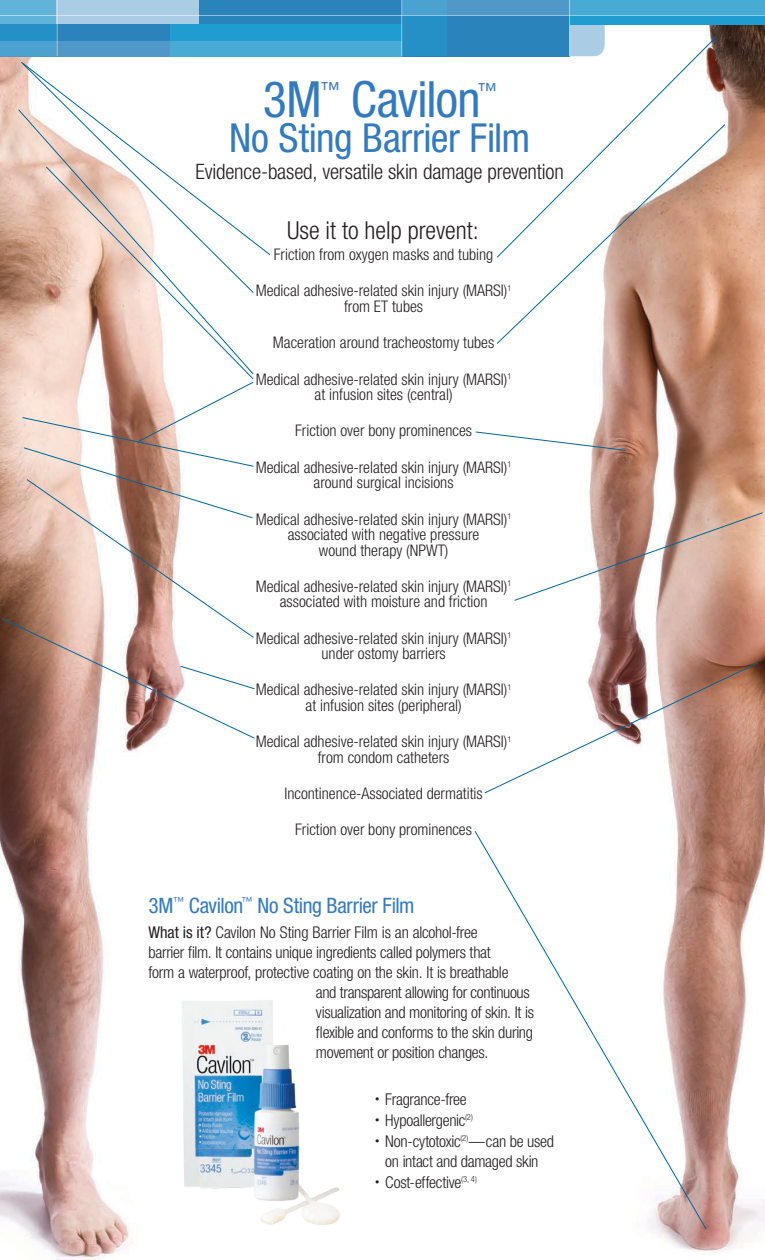
<style>
.page{position:relative;width:765px;height:1260px;background:#fff}
.page>*{position:absolute;margin:0;border:0;box-sizing:border-box;transform-origin:0 0}
.t1{font:condensed 50px "Helvetica Neue LT Std";letter-spacing:-.015em;color:#337abe}
.t2{font:condensed 40px "Helvetica Neue LT Std";letter-spacing:-.01em;color:#337abe}
.t3{font:300 condensed 24.75px "Helvetica Neue LT Std";color:#231f20}
.t4{font:300 condensed 21.25px "Helvetica Neue LT Std";letter-spacing:-.01em;color:#231f20}
.t5{font:condensed 21.25px "Helvetica Neue LT Std";letter-spacing:-.015em;color:#337abe}
.t6{font:condensed 19.5px "Helvetica Neue LT Std";color:#337abe}
.t7{font:300 condensed 16.25px/20px "Helvetica Neue LT Std";letter-spacing:-.02em;color:#231f20;text-align:center}
.t8{font:300 condensed 16px/15.5px "Helvetica Neue LT Std";color:#231f20;text-align:center}
.s1{font-weight:400}
</style>
<div class="page">
<img style="left:0;top:56px;width:194px;height:1204px">
<img style="left:589px;top:25px;width:176px;height:1228px">
<div style="left:170px;top:0;width:400px;height:56px;background:#2b83bb"></div>
<div style="left:0;top:0;width:199px;height:24px;background:#aacce5"></div>
<svg style="left:570px;top:25px;width:35px;height:11px"></svg>
<div style="left:0;top:24px;width:171px;height:32px;background:#2b83bb"></div>
<div style="left:170px;top:24px;width:232px;height:32px;background:#1f9dd0"></div>
<div style="left:570px;top:0;width:195px;height:25px;background:#1f9dd0"></div>
<svg style="left:0;top:0;width:56px;height:41px;fill:#60b3d9"></svg>
<div style="left:402px;top:0;width:45px;height:56px;background:#2490c6"></div>
<svg style="left:402px;top:0;width:363px;height:15px;background:#4ba3d0"></svg>
<svg style="left:0;top:41px;width:401px;height:15px;background:#4aa4d0"></svg>
<hr style="left:57px;top:0;width:1px;height:56px;background:#fff">
<hr style="left:401px;top:0;width:1px;height:56px;background:#fff">
<hr style="left:569px;top:0;width:1px;height:56px;background:#fff">
<hr style="left:0;top:15px;width:765px;height:1px;background:#fff">
<svg style="left:496px;top:36px;width:221px;height:88px"></svg>
<svg style="left:21px;top:62px;width:173px;height:47px"></svg>
<svg style="left:497px;top:124px;width:229px;height:220px"></svg>
<svg style="left:18px;top:109px;width:176px;height:266px"></svg>
<svg style="left:46px;top:166px;width:208px;height:214px"></svg>
<svg style="left:514px;top:512px;width:249px;height:89px"></svg>
<svg style="left:2px;top:382px;width:253px;height:357px"></svg>
<svg style="left:484px;top:662px;width:274px;height:132px"></svg>
<svg style="left:474px;top:831px;width:233px;height:399px"></svg>
<svg style="left:475px;top:431px;width:151px;height:20px"></svg>
<img style="left:153px;top:988px;width:187px;height:238px">
<h1 class="t1" style="left:263px;top:71px;width:60px">3M</h1>
<p class="t6" style="left:321px;top:77px;width:21px">™</p>
<h1 class="t1" style="left:351px;top:71px;width:131px">Cavilon</h1>
<p class="t6" style="left:477px;top:79px;width:21px">™</p>
<h2 class="t2" style="left:229px;top:115px;width:303px">No Sting Barrier Film</h2>
<h3 class="t4" style="left:196px;top:159px;width:370px">Evidence-based, versatile skin damage prevention</h3>
<h3 class="t3" style="left:287px;top:216px;width:193px">Use it to help prevent:</h3>
<p class="t8" style="left:274px;top:247px;width:221px">Friction from oxygen masks and tubing</p>
<p class="t8" style="left:256px;top:283px;width:257px">Medical adhesive-related skin injury (MARSI)<sup>1 </sup>from ET tubes</p>
<p class="t8" style="left:273px;top:335px;width:223px">Maceration around tracheostomy tubes</p>
<p class="t8" style="left:256px;top:371px;width:257px">Medical adhesive-related skin injury (MARSI)<sup>1 </sup>at infusion sites (central)</p>
<p class="t8" style="left:295px;top:423px;width:178px">Friction over bony prominences</p>
<p class="t8" style="left:256px;top:459px;width:257px">Medical adhesive-related skin injury (MARSI)<sup>1 </sup>around surgical incisions</p>
<p class="t8" style="left:256px;top:511px;width:257px">Medical adhesive-related skin injury (MARSI)<sup>1 </sup>associated with negative pressure<br>wound therapy (NPWT)</p>
<p class="t8" style="left:256px;top:578px;width:257px">Medical adhesive-related skin injury (MARSI)<sup>1 </sup>associated with moisture and friction</p>
<p class="t8" style="left:256px;top:630px;width:257px">Medical adhesive-related skin injury (MARSI)<sup>1 </sup>under ostomy barriers</p>
<p class="t8" style="left:256px;top:682px;width:257px">Medical adhesive-related skin injury (MARSI)<sup>1 </sup>at infusion sites (peripheral)</p>
<p class="t8" style="left:256px;top:734px;width:257px">Medical adhesive-related skin injury (MARSI)<sup>1 </sup>from condom catheters</p>
<p class="t8" style="left:285px;top:786px;width:200px">Incontinence-Associated dermatitis</p>
<p class="t8" style="left:295px;top:822px;width:178px">Friction over bony prominences</p>
<h3 class="t5" style="left:148px;top:893px;width:268px">3M<sup>™</sup> Cavilon<sup>™</sup> No Sting Barrier Film</h3>
<p class="t7" style="left:148px;top:922px;width:331px"><span class="s1">What is it?</span> Cavilon No Sting Barrier Film is an alcohol-free</p>
<p class="t7" style="left:148px;top:942px;width:344px">barrier film. It contains unique ingredients called polymers that</p>
<p class="t7" style="left:148px;top:962px;width:362px">form a waterproof, protective coating on the skin. It is breathable</p>
<p class="t7" style="left:316px;top:982px;width:215px">and transparent allowing for continuous</p>
<p class="t7" style="left:316px;top:1002px;width:220px">visualization and monitoring of skin. It is</p>
<p class="t7" style="left:316px;top:1022px;width:219px">flexible and conforms to the skin during</p>
<p class="t7" style="left:316px;top:1042px;width:174px">movement or position changes.</p>
<p class="t7" style="left:375px;top:1089px;width:93px"><sup>•</sup> Fragrance-free</p>
<p class="t7" style="left:375px;top:1110px;width:99px"><sup>•</sup> Hypoallergenic<sup>(2)</sup></p>
<p class="t7" style="left:375px;top:1131px;width:180px"><sup>•</sup> Non-cytotoxic<sup>(2)</sup>—can be used on intact and damaged skin</p>
<p class="t7" style="left:375px;top:1172px;width:103px"><sup>•</sup> Cost-effective<sup>(3,</sup> <sup>4)</sup></p>
</div>
